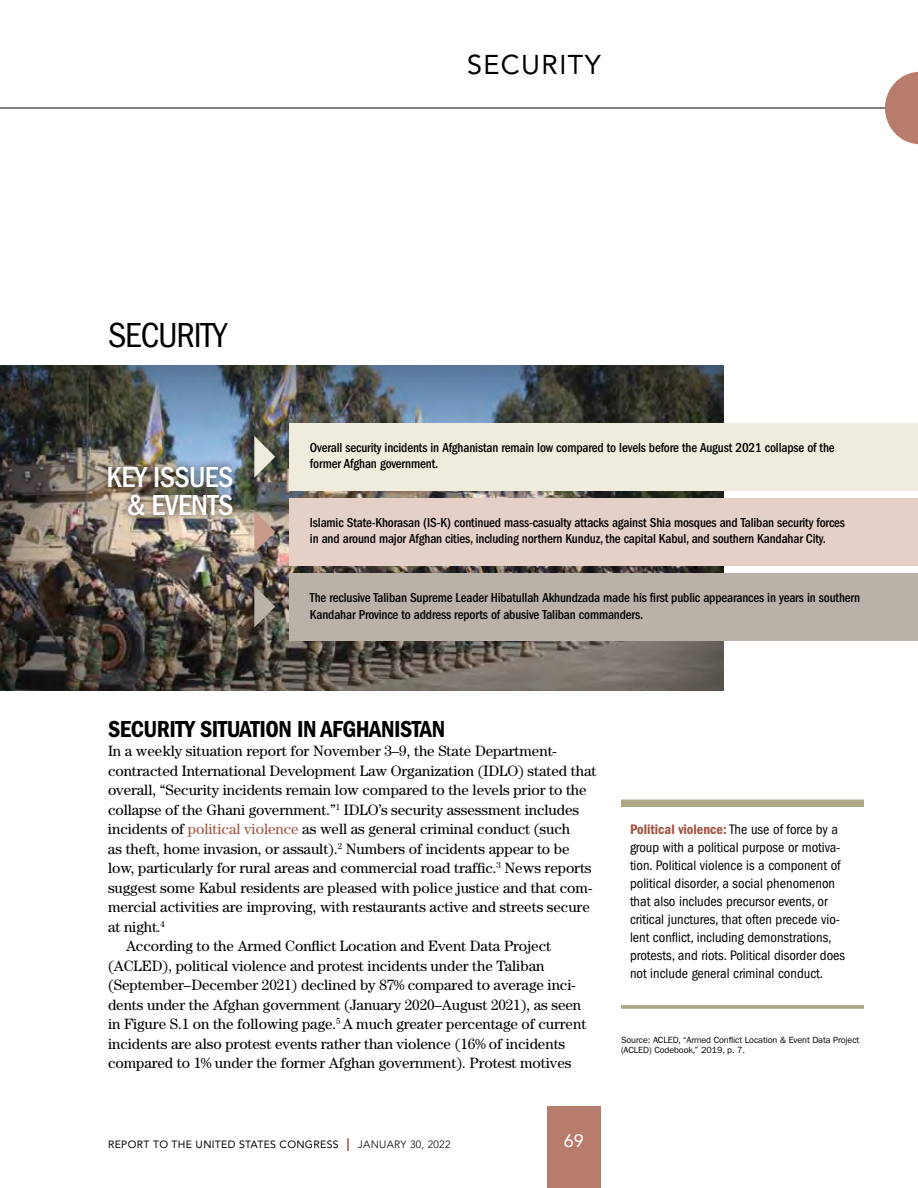
<style>
.page{position:relative;width:918px;height:1188px;background:#fff}
.page>*{position:absolute;margin:0;border:0;box-sizing:border-box;transform-origin:0 0}
.t1{font:condensed 36px "ITC Franklin Gothic Std";letter-spacing:-.03em;color:#000}
.t2{font:500 condensed 30px/28.5px "ITC Franklin Gothic Std";letter-spacing:-.02em;color:#fff;text-align:right}
.t3{font:27px "Avenir LT Std";letter-spacing:.05em;color:#000}
.t4{font:24px "ITC Franklin Gothic Std Dm Cd";letter-spacing:-.02em;color:#000}
.t5{font:18px "Avenir LT Std";color:#fff}
.t6{font:15px "Century Std";letter-spacing:-.005em;color:#000}
.t7{font:condensed 14.25px/18px "ITC Franklin Gothic Std";color:#000}
.t8{font:14.25px "ITC Franklin Gothic Std Dm Cd";color:#a05344}
.t9{font:500 condensed 13.5px/16.2px "ITC Franklin Gothic Std";letter-spacing:-.01em;color:#000}
.t10{font:10.5px "Avenir LT Std";letter-spacing:.03em;color:#000}
.t11{font:9px/10.5px "ITC Franklin Gothic Std";letter-spacing:-.01em;color:#000}
.s1{color:#a05344}
.s2{font-family:"ITC Franklin Gothic Std";font-stretch:condensed;color:#000}
.s3{font-size:18px;color:#a05344}
.s4{font-weight:300}
</style>
<div class="page">
<div style="left:547px;top:1107px;width:54px;height:81px;background:#b77c6b"></div>
<hr style="left:0;top:108px;width:918px;height:1px;background:#000">
<svg style="left:885px;top:72px;width:33px;height:72px"></svg>
<hr style="left:0;top:0;width:1px;height:1188px;background:#d2cdb9">
<div style="left:0;top:355px;width:736px;height:336px;background:#000;opacity:.75"></div>
<div style="left:289px;top:498px;width:629px;height:67px;background:#e4d0c7"></div>
<div style="left:289px;top:423px;width:629px;height:67px;background:#efebdd"></div>
<div style="left:289px;top:573px;width:629px;height:67px;background:#bab1a8"></div>
<svg style="left:254px;top:436px;width:21px;height:42px"></svg>
<svg style="left:254px;top:511px;width:21px;height:42px"></svg>
<svg style="left:254px;top:586px;width:21px;height:42px"></svg>
<div style="left:101px;top:458px;width:138px;height:66px;background:#000;opacity:.75"></div>
<div style="left:621px;top:800px;width:243px;height:7px;background:#afa885"></div>
<svg style="left:621px;top:1005px;width:243px;height:4px"></svg>
<h3 class="t3" style="left:467px;top:49px;width:135px">SECURITY</h3>
<h1 class="t1" style="left:108px;top:314px;width:120px">SECURITY</h1>
<h2 class="t2" style="left:107px;top:463px;width:128px">KEY ISSUES &amp; EVENTS</h2>
<p class="t9" style="left:310px;top:440px;width:526px">Overall security incidents in Afghanistan remain low compared to levels before the August 2021 collapse of the former Afghan government.</p>
<p class="t9" style="left:310px;top:515px;width:537px">Islamic State-Khorasan (IS-K) continued mass-casualty attacks against Shia mosques and Taliban security forces in and around major Afghan cities, including northern Kunduz, the capital Kabul, and southern Kandahar City.</p>
<p class="t9" style="left:310px;top:590px;width:552px">The reclusive Taliban Supreme Leader Hibatullah Akhundzada made his first public appearances in years in southern<br>Kandahar Province to address reports of abusive Taliban commanders.</p>
<h3 class="t4" style="left:108px;top:715px;width:339px">SECURITY SITUATION IN AFGHANISTAN</h3>
<p class="t6" style="left:108px;top:742px;width:450px">In a weekly situation report for November 3–9, the State Department-</p>
<p class="t6" style="left:108px;top:762px;width:490px">contracted International Development Law Organization (IDLO) stated that</p>
<p class="t6" style="left:108px;top:781px;width:480px">overall, “Security incidents remain low compared to the levels prior to the</p>
<p class="t6" style="left:108px;top:801px;width:473px">collapse of the Ghani government.”<sup>1</sup> IDLO’s security assessment includes</p>
<p class="t6" style="left:108px;top:820px;width:464px">incidents of <span class="s1">political violence</span> as well as general criminal conduct (such</p>
<p class="t6" style="left:108px;top:840px;width:463px">as theft, home invasion, or assault).<sup>2</sup> Numbers of incidents appear to be</p>
<p class="t6" style="left:108px;top:859px;width:485px">low, particularly for rural areas and commercial road traffic.<sup>3</sup> News reports</p>
<p class="t6" style="left:108px;top:879px;width:486px">suggest some Kabul residents are pleased with police justice and that com-</p>
<p class="t6" style="left:108px;top:898px;width:483px">mercial activities are improving, with restaurants active and streets secure</p>
<p class="t6" style="left:108px;top:918px;width:59px">at night.<sup>4</sup></p>
<p class="t6" style="left:126px;top:937px;width:427px">According to the Armed Conflict Location and Event Data Project</p>
<p class="t6" style="left:108px;top:957px;width:438px">(ACLED), political violence and protest incidents under the Taliban</p>
<p class="t6" style="left:108px;top:976px;width:469px">(September–December 2021) declined by 87% compared to average inci-</p>
<p class="t6" style="left:108px;top:996px;width:475px">dents under the Afghan government (January 2020–August 2021), as seen</p>
<p class="t6" style="left:108px;top:1015px;width:480px">in Figure S.1 on the following page.<sup>5</sup> A much greater percentage of current</p>
<p class="t6" style="left:108px;top:1035px;width:459px">incidents are also protest events rather than violence (16% of incidents</p>
<p class="t6" style="left:108px;top:1054px;width:465px">compared to 1% under the former Afghan government). Protest motives</p>
<p class="t8" style="left:630px;top:821px;width:209px">Political violence: <span class="s2">The use of force by a</span></p>
<p class="t7" style="left:630px;top:838px;width:217px">group with a political purpose or motiva&shy;tion. Political violence is a component of political disorder, a social phenomenon that also includes precursor events, or critical junctures, that often precede vio&shy;lent conflict, including demonstrations, protests, and riots. Political disorder does not include general criminal conduct.</p>
<p class="t11" style="left:621px;top:1034px;width:240px">Source: ACLED, “Armed Conflict Location &amp; Event Data Project (ACLED) Codebook,” 2019, p. 7.</p>
<p class="t10" style="left:108px;top:1138px;width:344px">REPORT TO THE UNITED STATES CONGRESS <span class="s3">I</span> <span class="s4">JANUARY 30, 2022</span></p>
<p class="t5" style="left:564px;top:1131px;width:22px">69</p>
</div>
